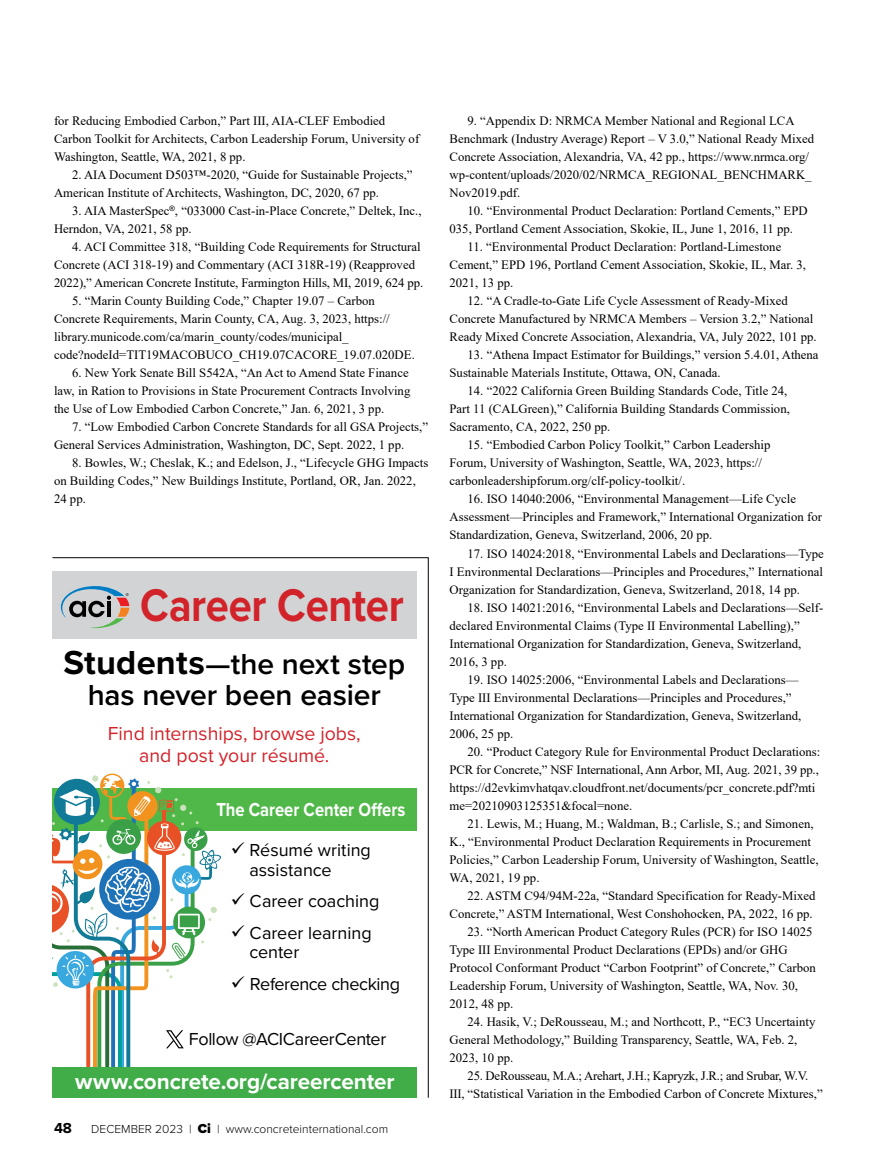
<style>
.page{position:relative;width:878px;height:1175px;background:#fff}
.page>*{position:absolute;margin:0;border:0;box-sizing:border-box;transform-origin:0 0}
.t1{font:700 47.4px "Proxima Nova";letter-spacing:-.01em;color:#d2232a;scale:.88 1}
.t2{font:600 30px/31.5px "Proxima Nova";letter-spacing:-.005em;color:#000;text-align:center}
.t3{font:700 22.5px "Proxima Nova";letter-spacing:-.005em;color:#fff}
.t4{font:19.5px/22.5px "Proxima Nova";color:#d2232a;text-align:center}
.t5{font:700 19.5px "Proxima Nova";letter-spacing:-.005em;color:#fff;scale:.85 1}
.t6{font:18px/19.5px "Proxima Nova";letter-spacing:-.005em;color:#000}
.t7{font:700 15px "Proxima Nova";color:#000}
.t8{font:12.75px/18px "Times New Roman";color:#000}
.t9{font:300 12px "Proxima Nova";color:#000}
.s1{font-weight:700;font-size:34.5px}
.s2{font-weight:900;font-size:13.5px}
</style>
<div class="page">
<hr style="left:428px;top:557px;width:1px;height:540px;background:#000">
<hr style="left:52px;top:557px;width:376px;height:1px;background:#000">
<div style="left:52px;top:789px;width:365px;height:42px;background:#50b848"></div>
<div style="left:52px;top:571px;width:365px;height:67px;background:#d1d3d4"></div>
<svg style="left:61px;top:586px;width:68px;height:42px"></svg>
<div style="left:52px;top:1067px;width:365px;height:30px;background:#41ad49"></div>
<svg style="left:52px;top:773px;width:169px;height:294px"></svg>
<p class="t8" style="left:54px;top:111px;width:367px">for Reducing Embodied Carbon,” Part III, AIA-CLEF Embodied<br>Carbon Toolkit for Architects, Carbon Leadership Forum, University of<br>Washington, Seattle, WA, 2021, 8 pp.</p>
<p class="t8" style="left:54px;top:165px;width:360px;text-indent:18px">2. AIA Document D503™-2020, “Guide for Sustainable Projects,”<br>American Institute of Architects, Washington, DC, 2020, 67 pp.</p>
<p class="t8" style="left:54px;top:201px;width:369px;text-indent:18px">3. AIA MasterSpec<sup>®</sup>, “033000 Cast-in-Place Concrete,” Deltek, Inc.,<br>Herndon, VA, 2021, 58 pp.</p>
<p class="t8" style="left:54px;top:237px;width:371px;text-indent:18px">4. ACI Committee 318, “Building Code Requirements for Structural<br>Concrete (ACI 318-19) and Commentary (ACI 318R-19) (Reapproved<br>2022),” American Concrete Institute, Farmington Hills, MI, 2019, 624 pp.</p>
<p class="t8" style="left:54px;top:291px;width:362px;text-indent:18px">5. “Marin County Building Code,” Chapter 19.07 – Carbon Concrete Requirements, Marin County, CA, Aug. 3, 2023, https:// library.municode.com/ca/marin_county/codes/municipal_ code?nodeId=TIT19MACOBUCO_CH19.07CACORE_19.07.020DE.</p>
<p class="t8" style="left:54px;top:364px;width:358px;text-indent:18px">6. New York Senate Bill S542A, “An Act to Amend State Finance law, in Ration to Provisions in State Procurement Contracts Involving the Use of Low Embodied Carbon Concrete,” Jan. 6, 2021, 3 pp.</p>
<p class="t8" style="left:54px;top:418px;width:375px;text-indent:18px">7. “Low Embodied Carbon Concrete Standards for all GSA Projects,”<br>General Services Administration, Washington, DC, Sept. 2022, 1 pp.</p>
<p class="t8" style="left:54px;top:454px;width:376px;text-indent:18px">8. Bowles, W.; Cheslak, K.; and Edelson, J., “Lifecycle GHG Impacts on Building Codes,” New Buildings Institute, Portland, OR, Jan. 2022,<br>24 pp.</p>
<h1 class="t1" style="left:140px;top:570px;width:301px">Career Center</h1>
<h2 class="t2" style="left:63px;top:647px;width:343px"><span class="s1">Students</span>—the next step has never been easier</h2>
<h3 class="t4" style="left:108px;top:721px;width:254px">Find internships, browse jobs, and post your résumé.</h3>
<h3 class="t5" style="left:216px;top:795px;width:224px">The Career Center Offers</h3>
<h3 class="t6" style="left:249px;top:839px;width:123px;text-indent:-19px">✓ Résumé writing assistance</h3>
<h3 class="t6" style="left:231px;top:890px;width:150px">✓ Career coaching</h3>
<h3 class="t6" style="left:249px;top:922px;width:124px;text-indent:-19px">✓ Career learning center</h3>
<h3 class="t6" style="left:231px;top:973px;width:171px">✓ Reference checking</h3>
<h3 class="t6" style="left:189px;top:1028px;width:199px">Follow @ACICareerCenter</h3>
<h3 class="t3" style="left:75px;top:1064px;width:321px">www.concrete.org/careercenter</h3>
<p class="t7" style="left:54px;top:1116px;width:20px">48</p>
<p class="t9" style="left:91px;top:1119px;width:298px">DECEMBER 2023 | <span class="s2">Ci</span> | www.concreteinternational.com</p>
<p class="t8" style="left:449px;top:112px;width:366px;text-indent:18px">9. “Appendix D: NRMCA Member National and Regional LCA Benchmark (Industry Average) Report – V 3.0,” National Ready Mixed Concrete Association, Alexandria, VA, 42 pp., https://www.nrmca.org/ wp-content/uploads/2020/02/NRMCA_REGIONAL_BENCHMARK_ Nov2019.pdf.</p>
<p class="t8" style="left:449px;top:202px;width:359px;text-indent:18px">10. “Environmental Product Declaration: Portland Cements,” EPD<br>035, Portland Cement Association, Skokie, IL, June 1, 2016, 11 pp.</p>
<p class="t8" style="left:449px;top:238px;width:358px;text-indent:18px">11. “Environmental Product Declaration: Portland-Limestone<br>Cement,” EPD 196, Portland Cement Association, Skokie, IL, Mar. 3,<br>2021, 13 pp.</p>
<p class="t8" style="left:449px;top:292px;width:369px;text-indent:18px">12. “A Cradle-to-Gate Life Cycle Assessment of Ready-Mixed<br>Concrete Manufactured by NRMCA Members – Version 3.2,” National<br>Ready Mixed Concrete Association, Alexandria, VA, July 2022, 101 pp.</p>
<p class="t8" style="left:449px;top:346px;width:370px;text-indent:18px">13. “Athena Impact Estimator for Buildings,” version 5.4.01, Athena<br>Sustainable Materials Institute, Ottawa, ON, Canada.</p>
<p class="t8" style="left:449px;top:382px;width:342px;text-indent:18px">14. “2022 California Green Building Standards Code, Title 24,<br>Part 11 (CALGreen),” California Building Standards Commission,<br>Sacramento, CA, 2022, 250 pp.</p>
<p class="t8" style="left:449px;top:436px;width:322px;text-indent:18px">15. “Embodied Carbon Policy Toolkit,” Carbon Leadership<br>Forum, University of Washington, Seattle, WA, 2023, https:// carbonleadershipforum.org/clf-policy-toolkit/.</p>
<p class="t8" style="left:449px;top:490px;width:374px;text-indent:18px">16. ISO 14040:2006, “Environmental Management—Life Cycle<br>Assessment—Principles and Framework,” International Organization for<br>Standardization, Geneva, Switzerland, 2006, 20 pp.</p>
<p class="t8" style="left:449px;top:544px;width:376px;text-align:justify;text-indent:18px">17. ISO 14024:2018, “Environmental Labels and Declarations—Type I Environmental Declarations—Principles and Procedures,” International Organization for Standardization, Geneva, Switzerland, 2018, 14 pp.</p>
<p class="t8" style="left:449px;top:598px;width:375px;text-indent:18px">18. ISO 14021:2016, “Environmental Labels and Declarations—Self&shy;declared Environmental Claims (Type II Environmental Labelling),” International Organization for Standardization, Geneva, Switzerland, 2016, 3 pp.</p>
<p class="t8" style="left:449px;top:670px;width:353px;text-indent:18px">19. ISO 14025:2006, “Environmental Labels and Declarations— Type III Environmental Declarations—Principles and Procedures,” International Organization for Standardization, Geneva, Switzerland, 2006, 25 pp.</p>
<p class="t8" style="left:449px;top:742px;width:372px;text-indent:18px">20. “Product Category Rule for Environmental Product Declarations:<br>PCR for Concrete,” NSF International, Ann Arbor, MI, Aug. 2021, 39 pp., https://d2evkimvhatqav.cloudfront.net/documents/pcr_concrete.pdf?mti me=20210903125351&amp;focal=none.</p>
<p class="t8" style="left:449px;top:814px;width:370px;text-indent:18px">21. Lewis, M.; Huang, M.; Waldman, B.; Carlisle, S.; and Simonen, K., “Environmental Product Declaration Requirements in Procurement Policies,” Carbon Leadership Forum, University of Washington, Seattle, WA, 2021, 19 pp.</p>
<p class="t8" style="left:449px;top:886px;width:367px;text-align:right">22. ASTM C94/94M-22a, “Standard Specification for Ready-Mixed<br>Concrete,” ASTM International, West Conshohocken, PA, 2022, 16 pp.</p>
<p class="t8" style="left:449px;top:922px;width:368px;text-indent:18px">23. “North American Product Category Rules (PCR) for ISO 14025<br>Type III Environmental Product Declarations (EPDs) and/or GHG Protocol Conformant Product “Carbon Footprint” of Concrete,” Carbon Leadership Forum, University of Washington, Seattle, WA, Nov. 30, 2012, 48 pp.</p>
<p class="t8" style="left:449px;top:1012px;width:367px;text-indent:18px">24. Hasik, V.; DeRousseau, M.; and Northcott, P., “EC3 Uncertainty<br>General Methodology,” Building Transparency, Seattle, WA, Feb. 2,<br>2023, 10 pp.</p>
<p class="t8" style="left:449px;top:1066px;width:375px;text-align:center">25. DeRousseau, M.A.; Arehart, J.H.; Kapryzk, J.R.; and Srubar, W.V.<br>III, “Statistical Variation in the Embodied Carbon of Concrete Mixtures,”</p>
</div>
